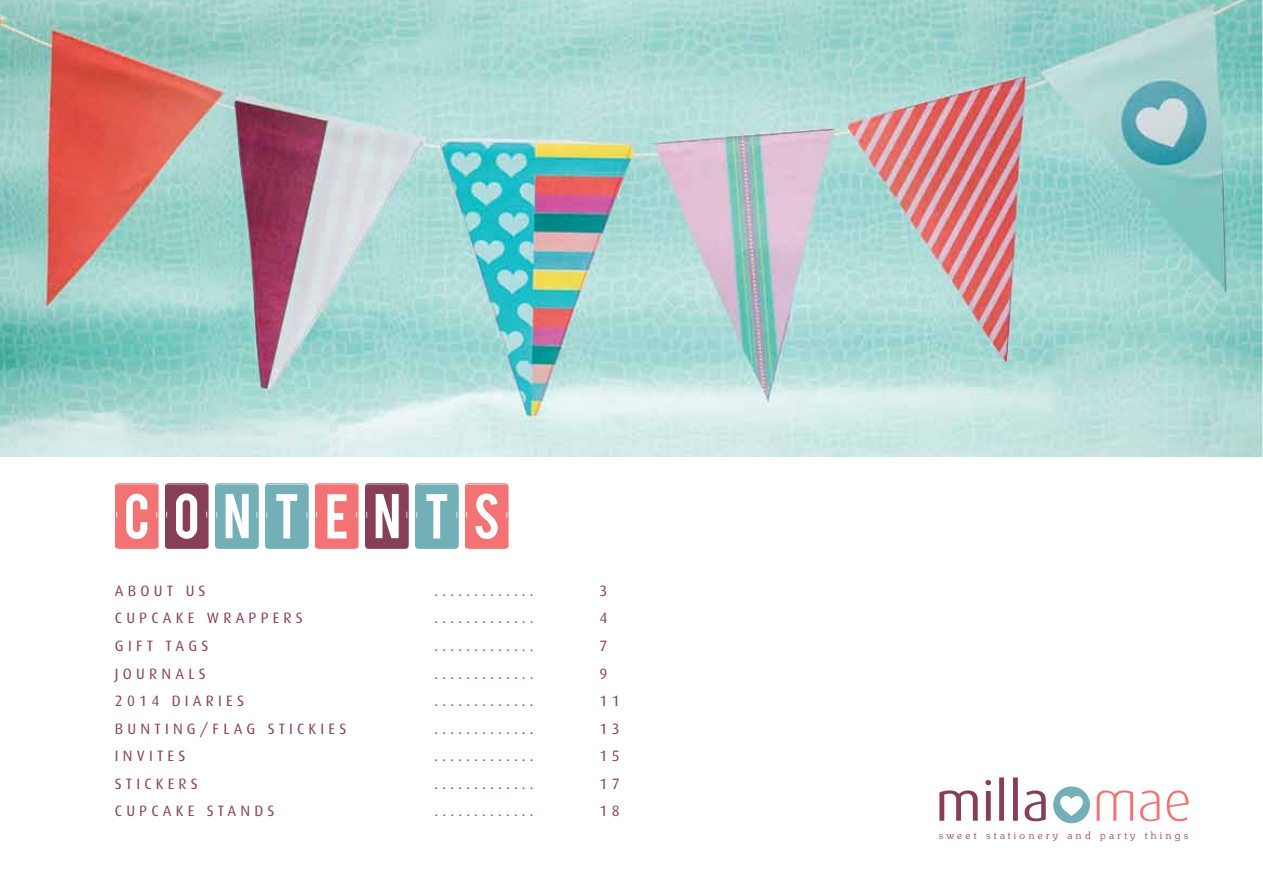
<style>
.page{position:relative;width:1263px;height:893px;background:#fff}
.page>*{position:absolute;margin:0;border:0;box-sizing:border-box;transform-origin:0 0}
.t1{font:85.5px "calendarnotetfb";color:#f37374}
.t2{font:15px "Dax";letter-spacing:.28em;color:#873f58}
.t3{font:200 10.35px "Sunset";letter-spacing:.32em;color:#873f58}
.s1{color:#873f58}
.s2{color:#73afb6}
</style>
<div class="page">
<img style="left:0;top:0;width:1263px;height:457px">
<svg style="left:1097px;top:790px;width:36px;height:31px"></svg>
<svg style="left:1140px;top:790px;width:19px;height:31px"></svg>
<svg style="left:1167px;top:790px;width:22px;height:31px"></svg>
<svg style="left:939px;top:777px;width:107px;height:44px"></svg>
<div style="left:1053px;top:786px;width:37px;height:37px;background:#73afb6;border-radius:50%"></div>
<svg style="left:1060px;top:796px;width:23px;height:20px"></svg>
<h1 class="t1" style="left:115px;top:477px;width:401px">C<span class="s1">O</span><span class="s2">NT</span>E<span class="s1">N</span><span class="s2">T</span>S</h1>
<p class="t2" style="left:115px;top:582px;width:92px">ABOUT US</p>
<p class="t2" style="left:434px;top:582px;width:101px">.............</p>
<p class="t2" style="left:599px;top:582px;width:9px">3</p>
<p class="t2" style="left:115px;top:610px;width:189px">CUPCAKE WRAPPERS</p>
<p class="t2" style="left:434px;top:610px;width:101px">.............</p>
<p class="t2" style="left:599px;top:610px;width:9px">4</p>
<p class="t2" style="left:115px;top:637px;width:95px">GIFT TAGS</p>
<p class="t2" style="left:434px;top:637px;width:101px">.............</p>
<p class="t2" style="left:599px;top:637px;width:9px">7</p>
<p class="t2" style="left:115px;top:665px;width:92px">JOURNALS</p>
<p class="t2" style="left:434px;top:665px;width:101px">.............</p>
<p class="t2" style="left:599px;top:665px;width:9px">9</p>
<p class="t2" style="left:115px;top:693px;width:131px">2014 DIARIES</p>
<p class="t2" style="left:434px;top:693px;width:101px">.............</p>
<p class="t2" style="left:599px;top:693px;width:22px">1 1</p>
<p class="t2" style="left:115px;top:720px;width:233px">BUNTING/FLAG STICKIES</p>
<p class="t2" style="left:434px;top:720px;width:101px">.............</p>
<p class="t2" style="left:599px;top:720px;width:22px">1 3</p>
<p class="t2" style="left:115px;top:748px;width:72px">INVITES</p>
<p class="t2" style="left:434px;top:748px;width:101px">.............</p>
<p class="t2" style="left:599px;top:748px;width:22px">1 5</p>
<p class="t2" style="left:115px;top:775px;width:84px">STICKERS</p>
<p class="t2" style="left:434px;top:775px;width:101px">.............</p>
<p class="t2" style="left:599px;top:775px;width:22px">1 7</p>
<p class="t2" style="left:115px;top:803px;width:161px">CUPCAKE STANDS</p>
<p class="t2" style="left:434px;top:803px;width:101px">.............</p>
<p class="t2" style="left:599px;top:803px;width:22px">1 8</p>
<p class="t3" style="left:939px;top:829px;width:251px">sweet stationery and party things</p>
</div>
